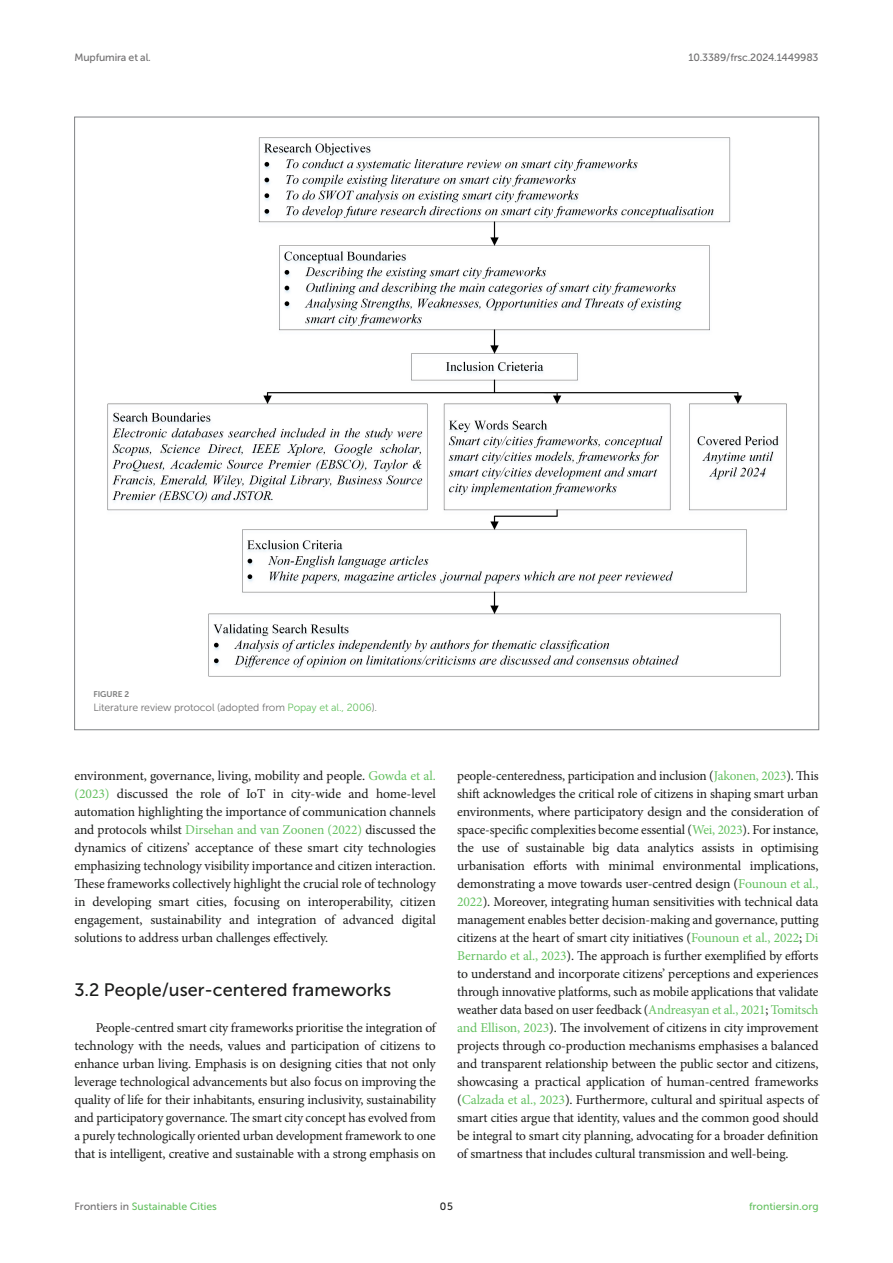
<style>
.page{position:relative;width:893px;height:1263px;background:#fff}
.page>*{position:absolute;margin:0;border:0;box-sizing:border-box;transform-origin:0 0}
.HEAD_2{font:18px "Museo Sans 500";color:#1b1c1b}
.TEXT{font:13.5px/18px "Minion Pro";letter-spacing:-.01em;color:#1b1c1b;text-align:justify}
.FIG_LEG{font:10.5px "Museo Sans 300";letter-spacing:-.01em;color:#706f70}
.t1{font:10.5px "Museo Sans 500";color:#65c161}
.t2{font:10.5px "Museo Sans 500";letter-spacing:-.015em;color:#706f70}
.t3{font:10.5px "Museo Sans 500";color:#1b1c1b}
.FIG_HD{font:8.25px "Museo Sans 700";letter-spacing:-.01em;color:#7e7f7f}
.s1{color:#65c161}
.s2{color:#706f70}
</style>
<div class="page">
<img style="left:107px;top:137px;width:680px;height:540px">
<p class="t2" style="left:74px;top:51px;width:78px">Mupfumira et al.</p>
<p class="t2" style="left:688px;top:51px;width:132px">10.3389/frsc.2024.1449983</p>
<p class="FIG_HD" style="left:94px;top:690px;width:37px">FIGURE 2</p>
<p class="FIG_LEG" style="left:94px;top:701px;width:285px">Literature review protocol (adopted from <span class="s1">Popay et al., 2006</span>).</p>
<p class="TEXT" style="left:74px;top:767px;width:363px">environment, governance, living, mobility and people. <span class="s1">Gowda et al. (2023)</span> discussed the role of IoT in city-wide and home-level automation highlighting the importance of communication channels and protocols whilst <span class="s1">Dirsehan and van Zoonen (2022)</span> discussed the dynamics of citizens’ acceptance of these smart city technologies emphasizing technology visibility importance and citizen interaction.<br>These frameworks collectively highlight the crucial role of technology in developing smart cities, focusing on interoperability, citizen engagement, sustainability and integration of advanced digital solutions to address urban challenges effectively.</p>
<p class="HEAD_2" style="left:74px;top:980px;width:318px">3.2 People/user-centered frameworks</p>
<p class="TEXT" style="left:74px;top:1019px;width:363px;text-indent:21px">People-centred smart city frameworks prioritise the integration of technology with the needs, values and participation of citizens to enhance urban living. Emphasis is on designing cities that not only leverage technological advancements but also focus on improving the quality of life for their inhabitants, ensuring inclusivity, sustainability and participatory governance. The smart city concept has evolved from a purely technologically oriented urban development framework to one that is intelligent, creative and sustainable with a strong emphasis on</p>
<p class="TEXT" style="left:457px;top:767px;width:363px">people-centeredness, participation and inclusion (<span class="s1">Jakonen, 2023</span>). This shift acknowledges the critical role of citizens in shaping smart urban environments, where participatory design and the consideration of space-specific complexities become essential (<span class="s1">Wei, 2023</span>). For instance, the use of sustainable big data analytics assists in optimising urbanisation efforts with minimal environmental implications, demonstrating a move towards user-centred design (<span class="s1">Founoun et al., 2022</span>). Moreover, integrating human sensitivities with technical data management enables better decision-making and governance, putting citizens at the heart of smart city initiatives (<span class="s1">Founoun et al., 2022</span>; <span class="s1">Di Bernardo et al., 2023</span>). The approach is further exemplified by efforts to understand and incorporate citizens’ perceptions and experiences through innovative platforms, such as mobile applications that validate weather data based on user feedback (<span class="s1">Andreasyan et al., 2021</span>; <span class="s1">Tomitsch and Ellison, 2023</span>). The involvement of citizens in city improvement projects through co-production mechanisms emphasises a balanced and transparent relationship between the public sector and citizens, showcasing a practical application of human-centred frameworks (<span class="s1">Calzada et al., 2023</span>). Furthermore, cultural and spiritual aspects of smart cities argue that identity, values and the common good should be integral to smart city planning, advocating for a broader definition of smartness that includes cultural transmission and well-being.</p>
<p class="t1" style="left:74px;top:1200px;width:144px"><span class="s2">Frontiers in</span> Sustainable Cities</p>
<p class="t3" style="left:440px;top:1200px;width:14px">05</p>
<p class="t1" style="left:749px;top:1200px;width:71px">frontiersin.org</p>
</div>
